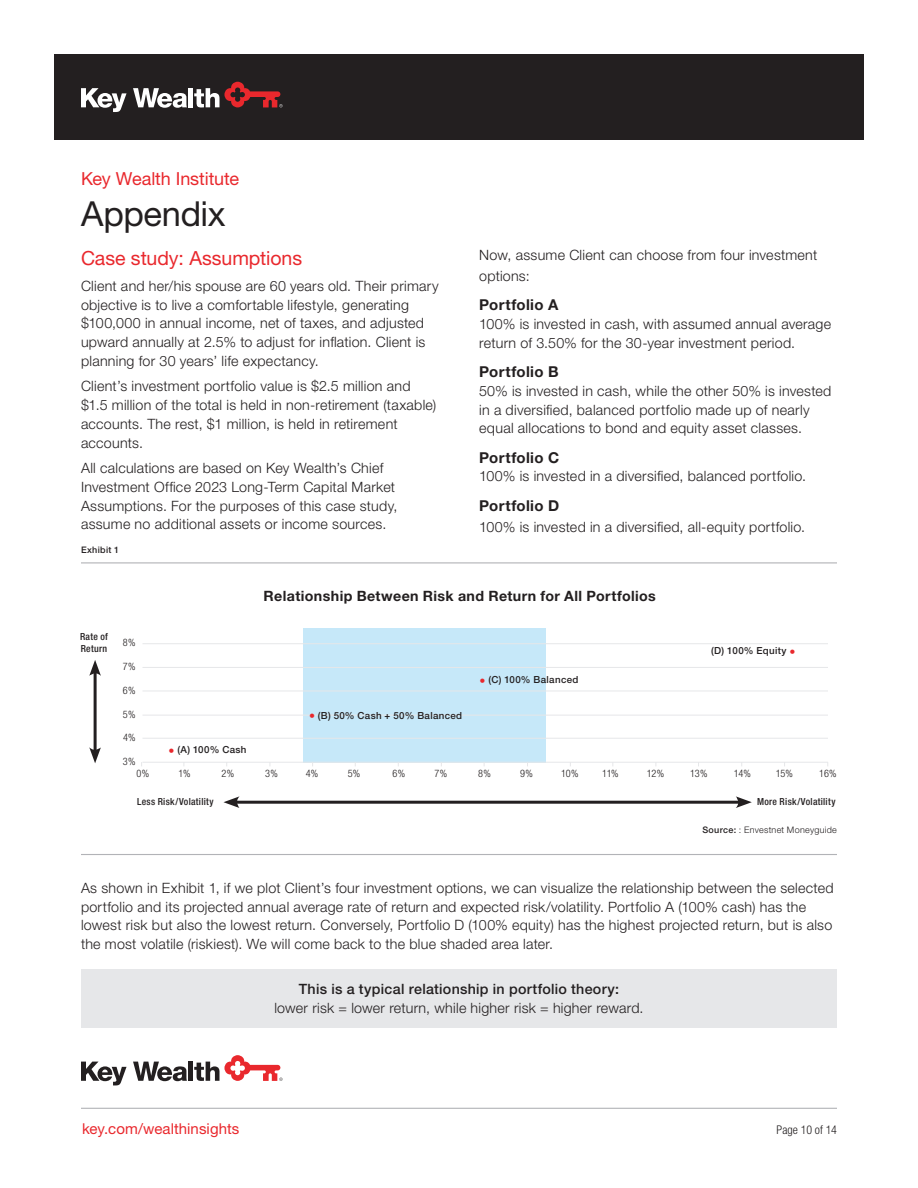
<style>
.page{position:relative;width:918px;height:1188px;background:#fff}
.page>*{position:absolute;margin:0;border:0;box-sizing:border-box;transform-origin:0 0}
._2__Headline_Title_-_23_25_Roman{font:34.5px "Helvetica Neue LT Std";letter-spacing:-.01em;color:#231f20}
._05__Subhead_1_-_13_15_Roman__Red{font:19.5px "Helvetica Neue LT Std";letter-spacing:-.005em;color:#e9282d}
.KWI_Eyebrow_-_12_13_Roman_Red{font:18px "Helvetica Neue LT Std";letter-spacing:-.005em;color:#e9282d}
._5b__Subheads_10_13_80__blk{font:700 15px "Helvetica Neue LT Std";letter-spacing:.02em;color:#231f20}
.Bottom_URL_-_10_12_Roman__Red{font:15px "Helvetica Neue LT Std";letter-spacing:.005em;color:#e9282d}
._04__Body_Text_-_9_5_12_5_Light{font:300 14.25px/18.8px "Helvetica Neue LT Std";letter-spacing:.02em;color:#231f20}
.Body_Text_-_9_5_12_5_Light{font:700 14.25px "Helvetica Neue LT Std";letter-spacing:.025em;color:#231f20}
._04__Body_Text_-_9_5_12_5_Light-2{font:500 14.25px "Helvetica Neue LT Std";letter-spacing:.02em;color:#231f20}
.Bottom_Page_Number_8_9_Light_Cond{font:300 condensed 12px "Helvetica Neue LT Std";letter-spacing:.005em;color:#231f20}
.Body_Text_-_9_5_12_5_Light-2{font:300 condensed 10.35px "Helvetica Neue LT Std";letter-spacing:-.02em;color:#231f20}
.Body_Text_-_9_5_12_5_Light-3{font:500 9.75px "Helvetica Neue LT Std";letter-spacing:.035em;color:#231f20}
.Body_Text_-_9_5_12_5_Light-4{font:500 condensed 9.75px/12px "Helvetica Neue LT Std";letter-spacing:.03em;color:#231f20}
.Body_Text_-_9_5_12_5_Light-5{font:300 9px "Helvetica Neue LT Std";letter-spacing:.03em;color:#231f20}
.Body_Text_-_9_5_12_5_Light-6{font:500 9px "Helvetica Neue LT Std";letter-spacing:.035em;color:#231f20}
.s1{font-size:12px;color:#e9282d}
.s2{font-weight:500}
</style>
<div class="page">
<hr style="left:81px;top:1108px;width:756px;height:1px;background:#b2b3b7">
<hr style="left:81px;top:854px;width:756px;height:1px;background:#b2b3b7">
<hr style="left:81px;top:562px;width:756px;height:1px;background:#b2b3b7">
<svg style="left:81px;top:1062px;width:46px;height:23px"></svg>
<svg style="left:133px;top:1062px;width:54px;height:19px"></svg>
<div style="left:188px;top:1062px;width:5px;height:19px;background:#231f20"></div>
<svg style="left:194px;top:1055px;width:89px;height:26px"></svg>
<div style="left:303px;top:628px;width:243px;height:134px;background:#c6e8f9"></div>
<hr style="left:142px;top:643px;width:686px;height:1px;background:#e6e7e9">
<hr style="left:142px;top:667px;width:686px;height:1px;background:#e6e7e9">
<hr style="left:142px;top:691px;width:686px;height:1px;background:#e6e7e9">
<hr style="left:142px;top:715px;width:686px;height:1px;background:#e6e7e9">
<hr style="left:142px;top:738px;width:686px;height:1px;background:#e6e7e9">
<hr style="left:142px;top:762px;width:686px;height:1px;background:#e6e7e9">
<hr style="left:234px;top:801px;width:507px;height:3px;background:#231f20">
<svg style="left:224px;top:796px;width:16px;height:12px"></svg>
<svg style="left:736px;top:796px;width:16px;height:12px"></svg>
<hr style="left:94px;top:670px;width:3px;height:83px;background:#231f20">
<svg style="left:89px;top:660px;width:12px;height:16px"></svg>
<svg style="left:89px;top:747px;width:12px;height:16px"></svg>
<div style="left:81px;top:969px;width:756px;height:59px;background:#e6e7e9"></div>
<div style="left:54px;top:54px;width:810px;height:86px;background:#231f20"></div>
<svg style="left:81px;top:88px;width:46px;height:24px"></svg>
<svg style="left:133px;top:88px;width:54px;height:20px"></svg>
<div style="left:188px;top:88px;width:5px;height:19px;background:#fff"></div>
<svg style="left:194px;top:82px;width:89px;height:25px"></svg>
<p class="KWI_Eyebrow_-_12_13_Roman_Red" style="left:81px;top:168px;width:160px">Key Wealth Institute</p>
<p class="_2__Headline_Title_-_23_25_Roman" style="left:81px;top:193px;width:146px">Appendix</p>
<p class="_05__Subhead_1_-_13_15_Roman__Red" style="left:81px;top:247px;width:223px">Case study: Assumptions</p>
<p class="_04__Body_Text_-_9_5_12_5_Light" style="left:81px;top:276px;width:359px">Client and her/his spouse are 60 years old. Their primary objective is to live a comfortable lifestyle, generating $100,000 in annual income, net of taxes, and adjusted upward annually at 2.5% to adjust for inflation. Client is planning for 30 years’ life expectancy.</p>
<p class="_04__Body_Text_-_9_5_12_5_Light" style="left:81px;top:377px;width:357px">Client’s investment portfolio value is $2.5 million and $1.5 million of the total is held in non-retirement (taxable) accounts. The rest, $1 million, is held in retirement accounts.</p>
<p class="_04__Body_Text_-_9_5_12_5_Light" style="left:81px;top:458px;width:318px">All calculations are based on Key Wealth’s Chief Investment Office 2023 Long-Term Capital Market Assumptions. For the purposes of this case study, assume no additional assets or income sources.</p>
<p class="Body_Text_-_9_5_12_5_Light-6" style="left:81px;top:545px;width:40px">Exhibit 1</p>
<p class="_04__Body_Text_-_9_5_12_5_Light" style="left:479px;top:244px;width:340px;line-height:21px">Now, assume Client can choose from four investment options:</p>
<p class="_5b__Subheads_10_13_80__blk" style="left:479px;top:296px;width:81px">Portfolio A</p>
<p class="_04__Body_Text_-_9_5_12_5_Light" style="left:479px;top:314px;width:353px">100% is invested in cash, with assumed annual average return of 3.50% for the 30-year investment period.</p>
<p class="_5b__Subheads_10_13_80__blk" style="left:479px;top:362px;width:81px">Portfolio B</p>
<p class="_04__Body_Text_-_9_5_12_5_Light" style="left:479px;top:381px;width:354px">50% is invested in cash, while the other 50% is invested in a diversified, balanced portfolio made up of nearly equal allocations to bond and equity asset classes.</p>
<p class="_5b__Subheads_10_13_80__blk" style="left:479px;top:448px;width:82px">Portfolio C</p>
<p class="_04__Body_Text_-_9_5_12_5_Light" style="left:479px;top:467px;width:328px">100% is invested in a diversified, balanced portfolio.</p>
<p class="_5b__Subheads_10_13_80__blk" style="left:479px;top:496px;width:82px">Portfolio D</p>
<p class="_04__Body_Text_-_9_5_12_5_Light" style="left:479px;top:518px;width:327px">100% is invested in a diversified, all-equity portfolio.</p>
<p class="Body_Text_-_9_5_12_5_Light-4" style="left:80px;top:631px;width:29px">Rate of<br>Return</p>
<p class="Body_Text_-_9_5_12_5_Light-2" style="left:123px;top:637px;width:14px">8%</p>
<p class="Body_Text_-_9_5_12_5_Light-2" style="left:123px;top:661px;width:14px">7%</p>
<p class="Body_Text_-_9_5_12_5_Light-2" style="left:123px;top:684px;width:14px">6%</p>
<p class="Body_Text_-_9_5_12_5_Light-2" style="left:123px;top:708px;width:14px">5%</p>
<p class="Body_Text_-_9_5_12_5_Light-2" style="left:123px;top:732px;width:14px">4%</p>
<p class="Body_Text_-_9_5_12_5_Light-2" style="left:123px;top:755px;width:14px">3%</p>
<p class="Body_Text_-_9_5_12_5_Light" style="left:264px;top:587px;width:394px">Relationship Between Risk and Return for All Portfolios</p>
<p class="Body_Text_-_9_5_12_5_Light-3" style="left:169px;top:744px;width:79px"><span class="s1">•</span> (A) 100% Cash</p>
<p class="Body_Text_-_9_5_12_5_Light-3" style="left:309px;top:709px;width:155px"><span class="s1">•</span> (B) 50% Cash + 50% Balanced</p>
<p class="Body_Text_-_9_5_12_5_Light-3" style="left:480px;top:674px;width:100px"><span class="s1">•</span> (C) 100% Balanced</p>
<p class="Body_Text_-_9_5_12_5_Light-3" style="left:711px;top:645px;width:86px">(D) 100% Equity <span class="s1">•</span></p>
<p class="Body_Text_-_9_5_12_5_Light-2" style="left:136px;top:767px;width:14px">0%</p>
<p class="Body_Text_-_9_5_12_5_Light-2" style="left:178px;top:767px;width:14px">1%</p>
<p class="Body_Text_-_9_5_12_5_Light-2" style="left:222px;top:767px;width:14px">2%</p>
<p class="Body_Text_-_9_5_12_5_Light-2" style="left:265px;top:767px;width:14px">3%</p>
<p class="Body_Text_-_9_5_12_5_Light-2" style="left:306px;top:767px;width:14px">4%</p>
<p class="Body_Text_-_9_5_12_5_Light-2" style="left:348px;top:767px;width:14px">5%</p>
<p class="Body_Text_-_9_5_12_5_Light-2" style="left:393px;top:767px;width:14px">6%</p>
<p class="Body_Text_-_9_5_12_5_Light-2" style="left:435px;top:767px;width:14px">7%</p>
<p class="Body_Text_-_9_5_12_5_Light-2" style="left:478px;top:767px;width:14px">8%</p>
<p class="Body_Text_-_9_5_12_5_Light-2" style="left:520px;top:767px;width:14px">9%</p>
<p class="Body_Text_-_9_5_12_5_Light-2" style="left:561px;top:767px;width:19px">10%</p>
<p class="Body_Text_-_9_5_12_5_Light-2" style="left:602px;top:767px;width:18px">11%</p>
<p class="Body_Text_-_9_5_12_5_Light-2" style="left:647px;top:767px;width:19px">12%</p>
<p class="Body_Text_-_9_5_12_5_Light-2" style="left:690px;top:767px;width:19px">13%</p>
<p class="Body_Text_-_9_5_12_5_Light-2" style="left:734px;top:767px;width:19px">14%</p>
<p class="Body_Text_-_9_5_12_5_Light-2" style="left:776px;top:767px;width:19px">15%</p>
<p class="Body_Text_-_9_5_12_5_Light-2" style="left:819px;top:767px;width:19px">16%</p>
<p class="Body_Text_-_9_5_12_5_Light-4" style="left:137px;top:796px;width:78px">Less Risk/Volatility</p>
<p class="Body_Text_-_9_5_12_5_Light-4" style="left:757px;top:796px;width:80px">More Risk/Volatility</p>
<p class="Body_Text_-_9_5_12_5_Light-5" style="left:702px;top:824px;width:136px"><span class="s2">Source:</span> : Envestnet Moneyguide</p>
<p class="_04__Body_Text_-_9_5_12_5_Light" style="left:81px;top:878px;width:754px">As shown in Exhibit 1, if we plot Client’s four investment options, we can visualize the relationship between the selected portfolio and its projected annual average rate of return and expected risk/volatility. Portfolio A (100% cash) has the lowest risk but also the lowest return. Conversely, Portfolio D (100% equity) has the highest projected return, but is also the most volatile (riskiest). We will come back to the blue shaded area later.</p>
<p class="_04__Body_Text_-_9_5_12_5_Light-2" style="left:299px;top:981px;width:322px">This is a typical relationship in portfolio theory:</p>
<p class="_04__Body_Text_-_9_5_12_5_Light" style="left:274px;top:998px;width:371px">lower risk = lower return, while higher risk = higher reward.</p>
<p class="Bottom_URL_-_10_12_Roman__Red" style="left:82px;top:1120px;width:159px">key.com/wealthinsights</p>
<p class="Bottom_Page_Number_8_9_Light_Cond" style="left:777px;top:1123px;width:62px">Page 10 of 14</p>
</div>
